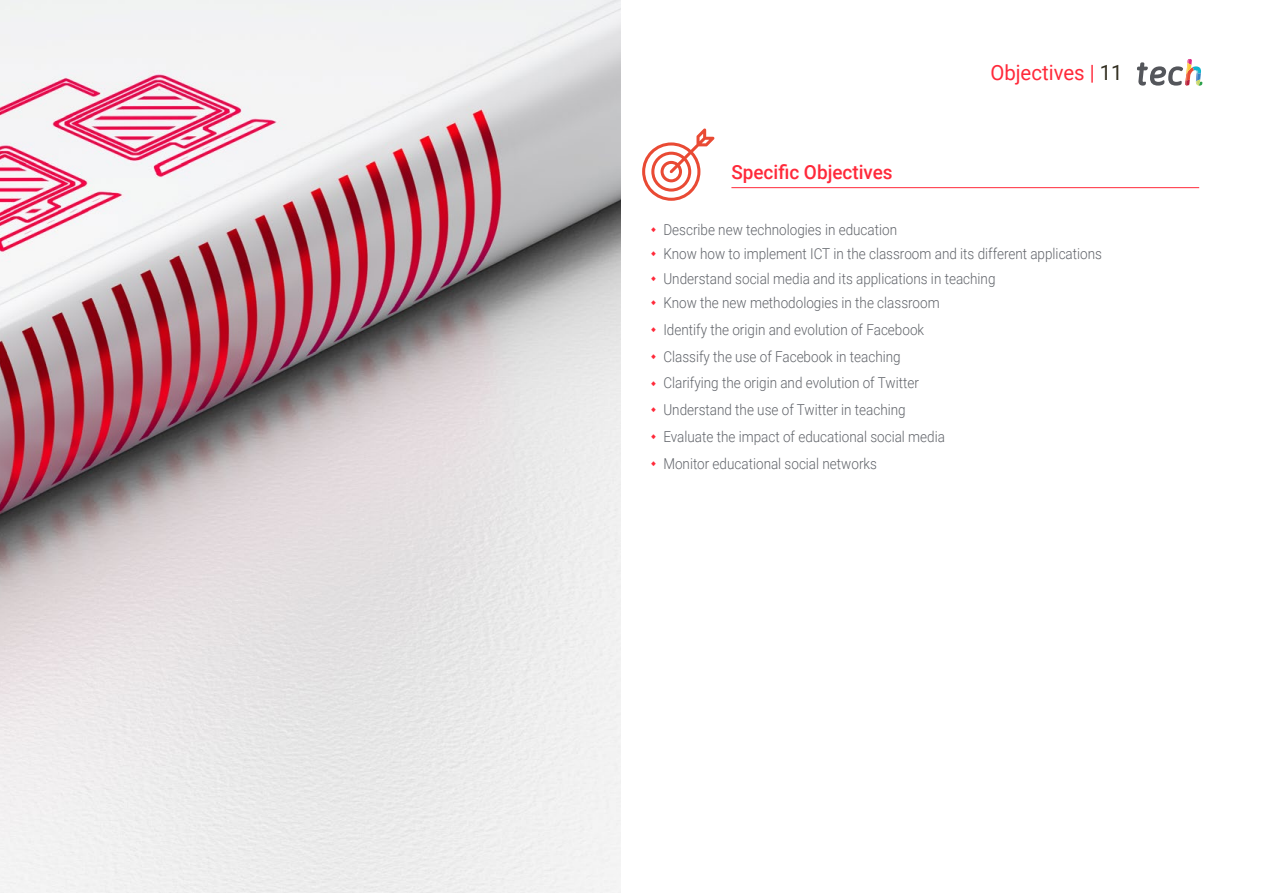
<style>
.page{position:relative;width:1263px;height:893px;background:#fff}
.page>*{position:absolute;margin:0;border:0;box-sizing:border-box;transform-origin:0 0}
.t1{font:21px "Roboto";color:#ff293a}
.t2{font:500 19.5px "Roboto";color:#ff293a}
.t3{font:300 15px/26.7px "Roboto";color:#61646a;scale:.9 1}
.s1{color:#312e20}
</style>
<div class="page">
<hr style="left:731px;top:187px;width:468px;height:1px;background:#ff293a">
<svg style="left:642px;top:128px;width:72px;height:73px"></svg>
<img style="left:0;top:0;width:621px;height:893px">
<svg style="left:1137px;top:59px;width:65px;height:27px"></svg>
<h2 class="t2" style="left:731px;top:159px;width:163px">Specific Objectives</h2>
<h1 class="t1" style="left:990px;top:57px;width:134px">Objectives | <span class="s1">11</span></h1>
<p class="t3" style="left:663px;top:216px;width:489px;line-height:24.5px">Describe new technologies in education<br>Know how to implement ICT in the classroom and its different applications Understand social media and its applications in teaching<br>Know the new methodologies in the classroom</p>
<p class="t3" style="left:663px;top:316px;width:314px">Identify the origin and evolution of Facebook Classify the use of Facebook in teaching Clarifying the origin and evolution of Twitter Understand the use of Twitter in teaching Evaluate the impact of educational social media Monitor educational social networks</p>
</div>
